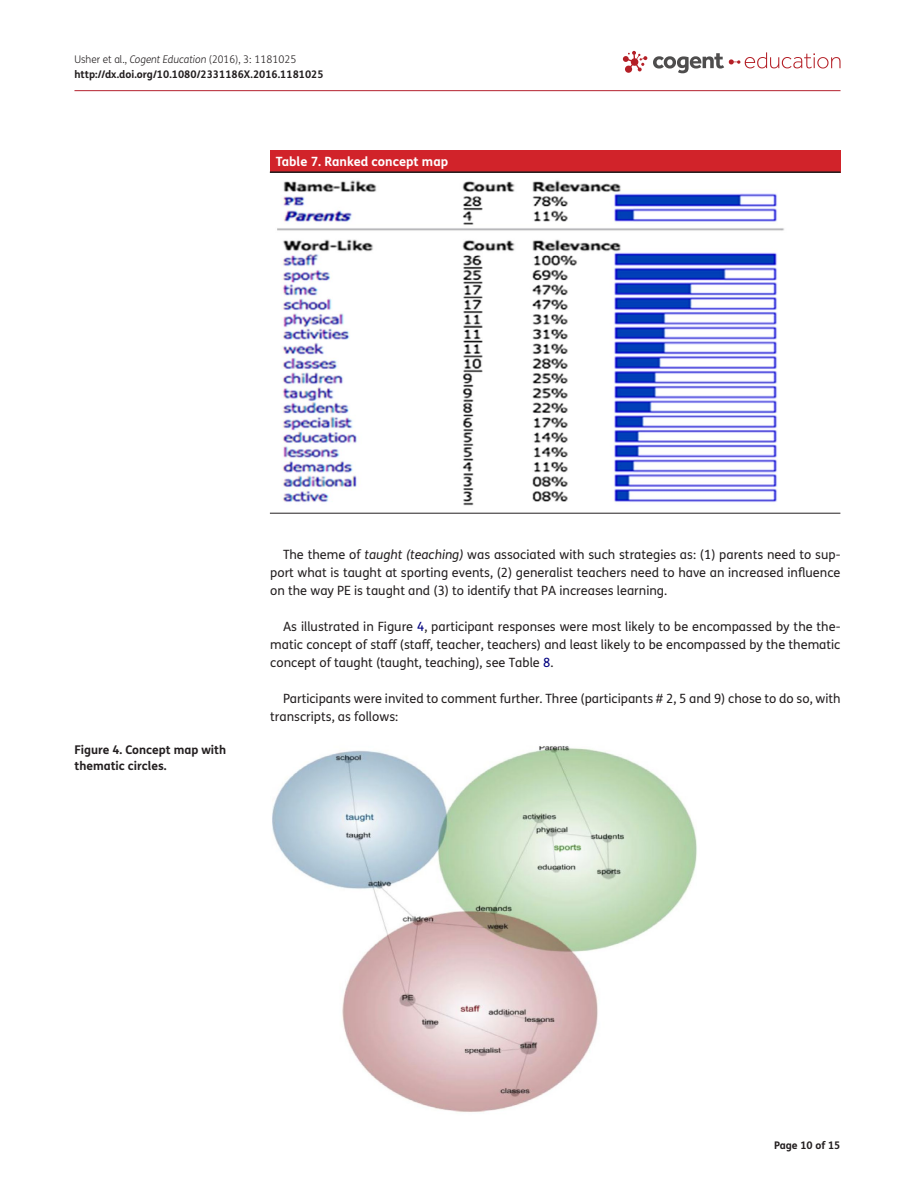
<style>
.page{position:relative;width:915px;height:1191px;background:#fff}
.page>*{position:absolute;margin:0;border:0;box-sizing:border-box;transform-origin:0 0}
.t1{font:12.75px/18px "FS Me Pro";color:#231f20;text-align:justify}
.t2{font:700 12.75px "FS Me Pro";color:#fff}
.t3{font:700 12px/16.5px "FS Me Pro";color:#231f20}
.t4{font:700 10.5px/15px "FS Me Pro";color:#231f20}
.s1{font-weight:300}
.s2{font-weight:300;font-style:italic}
.s3{font-style:italic}
.s4{color:#000080}
</style>
<div class="page">
<hr style="left:74px;top:90px;width:766px;height:1px;background:#b3202d">
<svg style="left:622px;top:51px;width:218px;height:22px"></svg>
<div style="left:270px;top:150px;width:570px;height:22px;background:#d1232a"></div>
<hr style="left:270px;top:172px;width:570px;height:1px;background:#231f20">
<hr style="left:270px;top:513px;width:570px;height:1px;background:#231f20">
<img style="left:277px;top:180px;width:507px;height:326px">
<img style="left:272px;top:746px;width:425px;height:366px">
<p class="t4" style="left:74px;top:51px;width:251px"><span class="s1">Usher et al.,</span> <span class="s2">Cogent Education</span> <span class="s1">(2016), 3: 1181025 </span>http://dx.doi.org/10.1080/2331186X.2016.1181025</p>
<p class="t2" style="left:276px;top:151px;width:174px">Table 7. Ranked concept map</p>
<p class="t3" style="left:74px;top:740px;width:153px">Figure 4. Concept map with thematic circles.</p>
<p class="t1" style="left:270px;top:545px;width:571px;text-indent:13px">The theme of <span class="s3">taught (teaching)</span> was associated with such strategies as: (1) parents need to sup&shy;port what is taught at sporting events, (2) generalist teachers need to have an increased influence on the way PE is taught and (3) to identify that PA increases learning.</p>
<p class="t1" style="left:270px;top:617px;width:571px;text-indent:13px">As illustrated in Figure <span class="s4">4</span>, participant responses were most likely to be encompassed by the the&shy;matic concept of staff (staff, teacher, teachers) and least likely to be encompassed by the thematic concept of taught (taught, teaching), see Table <span class="s4">8</span>.</p>
<p class="t1" style="left:270px;top:689px;width:571px;text-indent:13px">Participants were invited to comment further. Three (participants # 2, 5 and 9) chose to do so, with transcripts, as follows:</p>
<p class="t4" style="left:773px;top:1137px;width:68px">Page 10 of 15</p>
</div>
